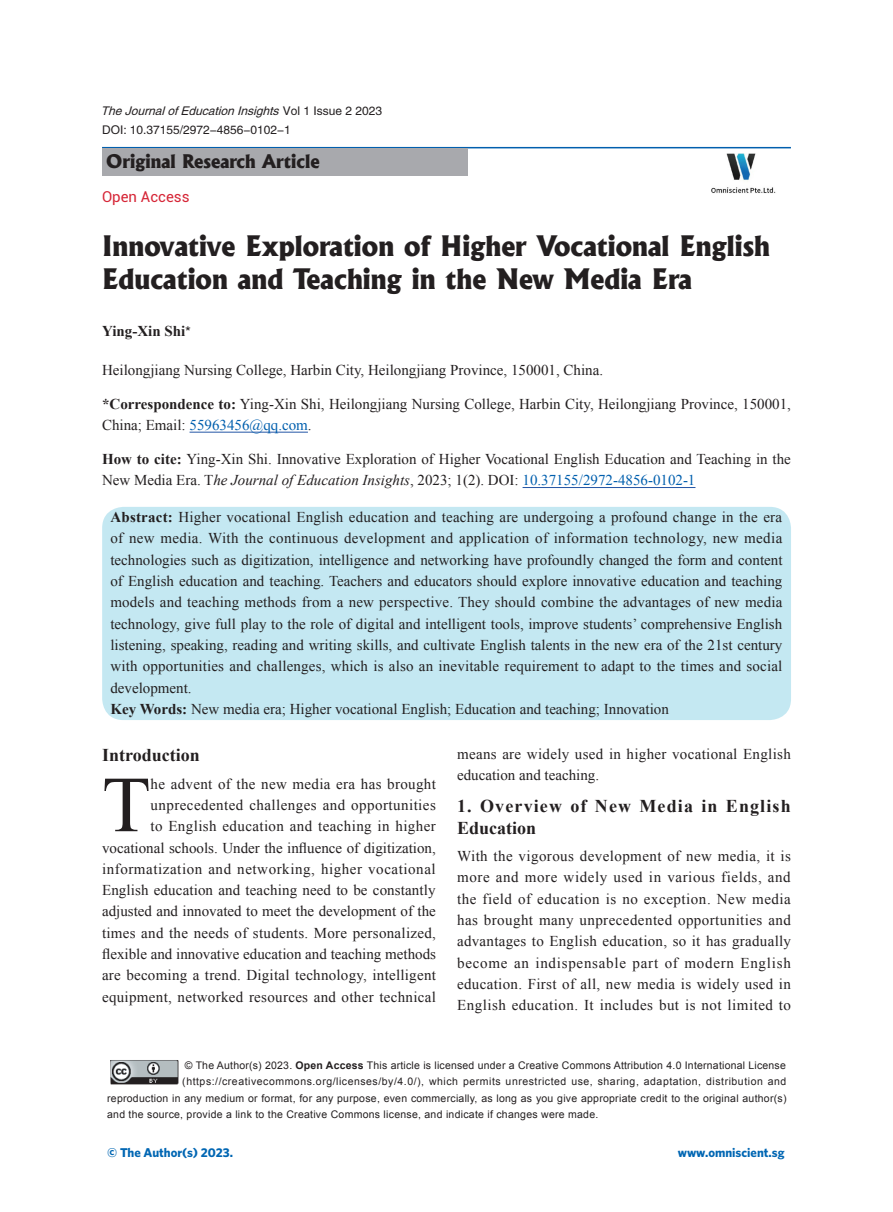
<style>
.page{position:relative;width:893px;height:1212px;background:#fff}
.page>*{position:absolute;margin:0;border:0;box-sizing:border-box;transform-origin:0 0}
.t1{font:79.35px "Times New Roman";color:#231f20}
.t2{font:800 27px/33px "Albertus";color:#231f20}
.t3{font:700 18px/21.3px "Times New Roman";letter-spacing:.065em;color:#231f20}
.t4{font:800 18px "Albertus";color:#231f20}
.t5{font:700 18px "Times New Roman";color:#231f20}
.t6{font:15px/21.3px "Times New Roman";color:#231f20}
.t7{font:15px/21.3px "Times New Roman";letter-spacing:.02em;color:#231f20;text-align:right}
.t8{font:700 15px "Times New Roman";color:#231f20}
.t9{font:15px "Roboto";color:#d62637}
.t10{font:700 12.75px "Whitney";color:#0166b3}
.t11{font:12px/18.6px "FZHTK GBK1 0";color:#231f20}
.t12{font:10.5px "Arial";letter-spacing:.025em;color:#231f20}
.t13{font:10.5px "Arial";letter-spacing:.05em;color:#231f20}
.s1{font-style:italic}
.s2{font-family:"FZHTK GBK1 0";font-weight:400}
.s3{font-weight:700}
.s4{color:#015fae}
</style>
<div class="page">
<img style="left:110px;top:1060px;width:69px;height:25px">
<img style="left:711px;top:154px;width:65px;height:39px">
<hr style="left:102px;top:147px;width:689px;height:1px;background:#015fae">
<hr style="left:190px;top:432px;width:118px;height:1px;background:#2455a5">
<hr style="left:523px;top:487px;width:172px;height:1px;background:#2455a5">
<div style="left:102px;top:148px;width:366px;height:28px;background:#a8a9ad"></div>
<div style="left:102px;top:507px;width:689px;height:213px;background:#c4e8f2;border-radius:21px"></div>
<p class="t11" style="left:101px;top:102px;width:283px"><span class="s1">TheJournalofEducationInsights</span> V o l 1 I s s u e 2 2 0 2 3<br>DOI: 10.37155/2972-4856-0102-1</p>
<p class="t4" style="left:106px;top:151px;width:215px">Original Research Article</p>
<p class="t9" style="left:102px;top:186px;width:89px">Open Access</p>
<h2 class="t2" style="left:102px;top:230px;width:669px">Innovative Exploration of Higher Vocational English<br>Education and Teaching in the New Media Era</h2>
<p class="t8" style="left:102px;top:321px;width:91px">Ying-Xin Shi<span class="s2">*</span></p>
<p class="t6" style="left:102px;top:359px;width:503px">Heilongjiang Nursing College, Harbin City, Heilongjiang Province, 150001, China.</p>
<p class="t6" style="left:102px;top:393px;width:690px"><span class="s3">*Correspondence to:</span> Ying-Xin Shi, Heilongjiang Nursing College, Harbin City, Heilongjiang Province, 150001,<br>China; Email: <span class="s4">55963456@qq.com</span>.</p>
<p class="t6" style="left:102px;top:448px;width:690px"><span class="s3">How to cite:</span> Ying-Xin Shi. Innovative Exploration of Higher Vocational English Education and Teaching in the<br>New Media Era. T<span class="s1">he Journal of Education Insights</span>, 2023; 1(2). DOI: <span class="s4">10.37155/2972-4856-0102-1</span></p>
<p class="t6" style="left:110px;top:506px;width:674px"><span class="s3">Abstract:</span> Higher vocational English education and teaching are undergoing a profound change in the era of new media. With the continuous development and application of information technology, new media technologies such as digitization, intelligence and networking have profoundly changed the form and content of English education and teaching. Teachers and educators should explore innovative education and teaching models and teaching methods from a new perspective. They should combine the advantages of new media technology, give full play to the role of digital and intelligent tools, improve students’ comprehensive English listening, speaking, reading and writing skills, and cultivate English talents in the new era of the 21st century with opportunities and challenges, which is also an inevitable requirement to adapt to the times and social development.<br><span class="s3">Key Words:</span> New media era; Higher vocational English; Education and teaching; Innovation</p>
<p class="t5" style="left:102px;top:743px;width:99px">Introduction</p>
<h1 class="t1" style="left:102px;top:751px;width:50px">T</h1>
<p class="t7" style="left:457px;top:743px;width:335px;text-align:left">means are widely used in higher vocational English education and teaching.</p>
<p class="t3" style="left:457px;top:795px;width:335px">1. Overview of New Media in English<br>Education</p>
<p class="t6" style="left:457px;top:845px;width:335px;text-align:justify">With the vigorous development of new media, it is more and more widely used in various fields, and the field of education is no exception. New media has brought many unprecedented opportunities and advantages to English education, so it has gradually become an indispensable part of modern English education. First of all, new media is widely used in English education. It includes but is not limited to</p>
<p class="t7" style="left:102px;top:773px;width:335px">he advent of the new media era has brought unprecedented challenges and opportunities<br>to English education and teaching in higher vocational schools. Under the influence of digitization, informatization and networking, higher vocational English education and teaching need to be constantly adjusted and innovated to meet the development of the times and the needs of students. More personalized, flexible and innovative education and teaching methods are becoming a trend. Digital technology, intelligent equipment, networked resources and other technical</p>
<p class="t12" style="left:185px;top:1058px;width:603px">© The Author(s) 2023. <span class="s3">Open Access</span> This article is licensed under a Creative Commons Attribution 4.0 International License</p>
<p class="t13" style="left:182px;top:1075px;width:606px">(https://creativecommons.org/licenses/by/4.0/), which permits unrestricted use, sharing, adaptation, distribution and</p>
<p class="t12" style="left:107px;top:1091px;width:681px">reproduction in any medium or format, for any purpose, even commercially, as long as you give appropriate credit to the original author(s)</p>
<p class="t12" style="left:107px;top:1108px;width:493px">and the source, provide a link to the Creative Commons license, and indicate if changes were made.</p>
<p class="t10" style="left:107px;top:1144px;width:127px">© The Author(s) 2023.</p>
<p class="t10" style="left:678px;top:1144px;width:108px">www.omniscient.sg</p>
</div>
